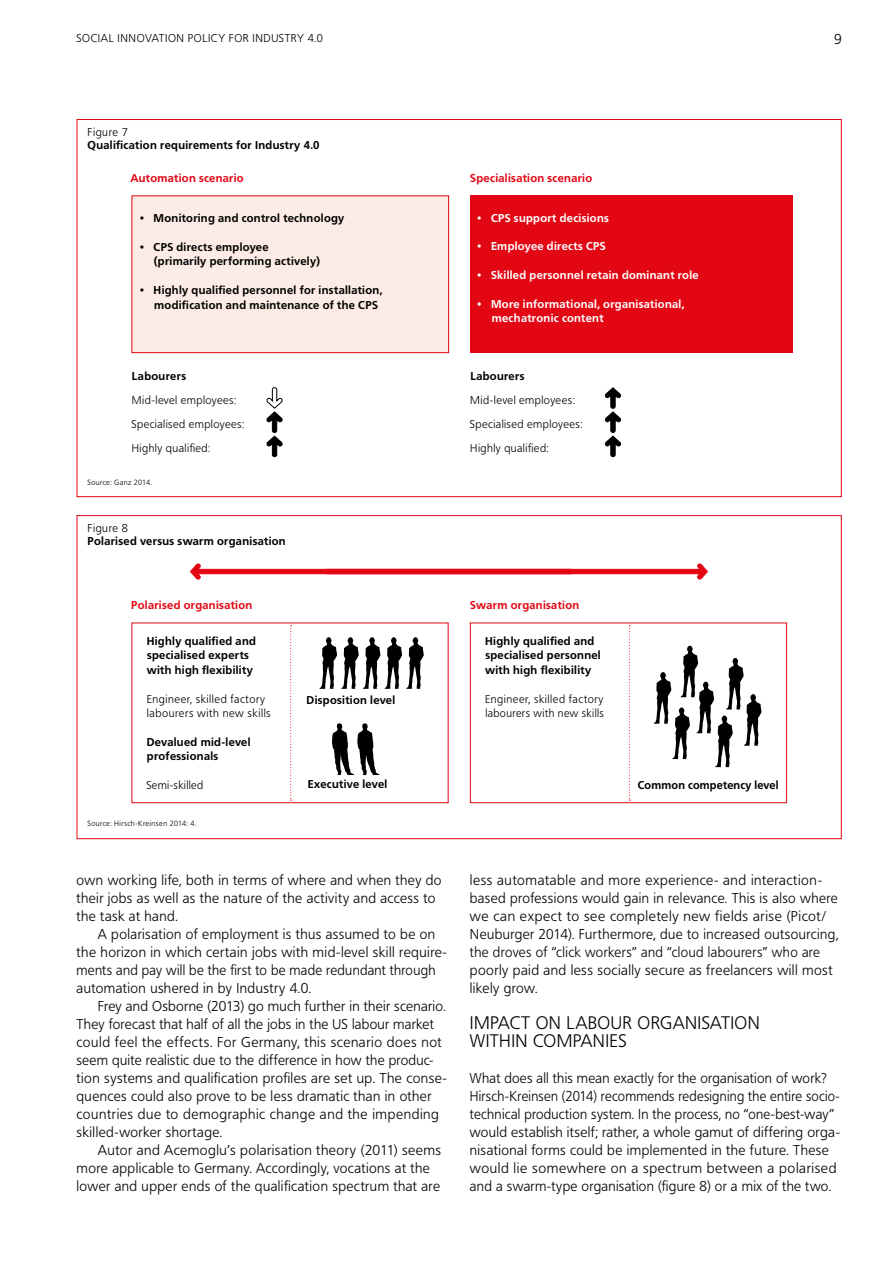
<style>
.page{position:relative;width:893px;height:1263px;background:#fff}
.page>*{position:absolute;margin:0;border:0;box-sizing:border-box;transform-origin:0 0}
.t1{font:300 18px/18px "Frutiger BQ";letter-spacing:.025em;color:#000}
.t2{font:300 14.1px/18px "Frutiger BQ";letter-spacing:.03em;color:#000}
.t3{font:700 11.25px/14.4px "Frutiger BQ";letter-spacing:.03em;color:#000}
.t4{font:300 11.25px/24px "Frutiger BQ";letter-spacing:.04em;color:#000}
.t5{font:700 11.25px/14.4px "Frutiger BQ";letter-spacing:.03em;color:#fff}
.t6{font:700 11.25px "Frutiger BQ";letter-spacing:.03em;color:#e30613}
.t7{font:300 7.5px "Frutiger BQ";letter-spacing:.05em;color:#000}
</style>
<div class="page">
<div style="left:132px;top:196px;width:317px;height:157px;background:#fdece5"></div>
<div style="left:131px;top:195px;width:318px;height:158px;border:1px solid #e30613"></div>
<div style="left:470px;top:196px;width:322px;height:157px;background:#e30613"></div>
<svg style="left:266px;top:387px;width:17px;height:71px"></svg>
<svg style="left:604px;top:387px;width:17px;height:71px"></svg>
<div style="left:131px;top:622px;width:318px;height:181px;border:1px solid #e30613"></div>
<svg style="left:290px;top:625px;width:2px;height:176px"></svg>
<div style="left:470px;top:622px;width:317px;height:181px;border:1px solid #e30613"></div>
<svg style="left:629px;top:625px;width:1px;height:176px"></svg>
<svg style="left:189px;top:563px;width:519px;height:17px"></svg>
<svg style="left:332px;top:723px;width:48px;height:52px"></svg>
<svg style="left:319px;top:637px;width:105px;height:52px"></svg>
<svg style="left:654px;top:646px;width:107px;height:121px"></svg>
<p class="t4" style="left:77px;top:26px;width:248px">SOCIAL INNOVATION POLICY FOR INDUSTRY 4.0</p>
<p class="t2" style="left:834px;top:30px;width:9px">9</p>
<p class="t4" style="left:88px;top:120px;width:42px">Figure 7</p>
<p class="t3" style="left:88px;top:138px;width:233px">Qualification requirements for Industry 4.0</p>
<p class="t6" style="left:131px;top:171px;width:115px">Automation scenario</p>
<p class="t6" style="left:470px;top:171px;width:123px">Specialisation scenario</p>
<p class="t3" style="left:140px;top:211px;width:206px">• Monitoring and control technology</p>
<p class="t3" style="left:154px;top:240px;width:168px;text-indent:-14px">• CPS directs employee (primarily performing actively)</p>
<p class="t3" style="left:154px;top:283px;width:230px;text-indent:-14px">• Highly qualified personnel for installation, modification and maintenance of the CPS</p>
<p class="t3" style="left:132px;top:369px;width:56px">Labourers</p>
<p class="t4" style="left:132px;top:388px;width:114px">Mid-level employees:<br>Specialised employees:<br>Highly qualified:</p>
<p class="t7" style="left:88px;top:478px;width:66px">Source: Ganz 2014.</p>
<p class="t4" style="left:88px;top:516px;width:42px">Figure 8</p>
<p class="t3" style="left:88px;top:534px;width:200px">Polarised versus swarm organisation</p>
<p class="t6" style="left:131px;top:598px;width:123px">Polarised organisation</p>
<p class="t3" style="left:147px;top:634px;width:111px">Highly qualified and specialised experts with high flexibility</p>
<p class="t4" style="left:147px;top:692px;width:126px;line-height:14.4px">Engineer, skilled factory labourers with new skills</p>
<p class="t3" style="left:147px;top:735px;width:105px">Devalued mid-level professionals</p>
<p class="t4" style="left:146px;top:773px;width:58px">Semi-skilled</p>
<p class="t7" style="left:88px;top:819px;width:110px">Source: Hirsch-Kreinsen 2014: 4.</p>
<p class="t3" style="left:307px;top:693px;width:90px">Disposition level</p>
<p class="t3" style="left:308px;top:777px;width:81px">Executive level</p>
<p class="t2" style="left:77px;top:871px;width:367px">own working life, both in terms of where and when they do their jobs as well as the nature of the activity and access to the task at hand.</p>
<p class="t2" style="left:77px;top:925px;width:372px;text-indent:21px">A polarisation of employment is thus assumed to be on the horizon in which certain jobs with mid-level skill require&shy;ments and pay will be the first to be made redundant through automation ushered in by Industry 4.0.</p>
<p class="t2" style="left:77px;top:997px;width:372px;text-indent:21px">Frey and Osborne (2013) go much further in their scenario.<br>They forecast that half of all the jobs in the US labour market could feel the effects. For Germany, this scenario does not seem quite realistic due to the difference in how the produc&shy;tion systems and qualification profiles are set up. The conse&shy;quences could also prove to be less dramatic than in other countries due to demographic change and the impending skilled-worker shortage.</p>
<p class="t2" style="left:77px;top:1141px;width:366px;text-indent:21px">Autor and Acemoglu’s polarisation theory (2011) seems more applicable to Germany. Accordingly, vocations at the lower and upper ends of the qualification spectrum that are</p>
<p class="t5" style="left:478px;top:211px;width:133px">• CPS support decisions</p>
<p class="t5" style="left:478px;top:239px;width:130px">• Employee directs CPS</p>
<p class="t5" style="left:478px;top:268px;width:223px">• Skilled personnel retain dominant role</p>
<p class="t5" style="left:492px;top:297px;width:194px;text-indent:-14px">• More informational, organisational, mechatronic content</p>
<p class="t3" style="left:470px;top:369px;width:56px">Labourers</p>
<p class="t4" style="left:470px;top:388px;width:114px">Mid-level employees:<br>Specialised employees:<br>Highly qualified:</p>
<p class="t6" style="left:470px;top:598px;width:110px">Swarm organisation</p>
<p class="t3" style="left:485px;top:634px;width:117px">Highly qualified and specialised personnel with high flexibility</p>
<p class="t4" style="left:485px;top:692px;width:120px;line-height:14.4px">Engineer, skilled factory labourers with new skills</p>
<p class="t3" style="left:638px;top:778px;width:142px">Common competency level</p>
<p class="t2" style="left:470px;top:871px;width:370px">less automatable and more experience- and interaction&shy;based professions would gain in relevance. This is also where we can expect to see completely new fields arise (Picot/ Neuburger 2014). Furthermore, due to increased outsourcing, the droves of “click workers” and “cloud labourers” who are poorly paid and less socially secure as freelancers will most likely grow.</p>
<p class="t1" style="left:470px;top:1014px;width:291px">IMPACT ON LABOUR ORGANISATION<br>WITHIN COMPANIES</p>
<p class="t2" style="left:470px;top:1069px;width:372px">What does all this mean exactly for the organisation of work?<br>Hirsch-Kreinsen (2014) recommends redesigning the entire socio&shy;technical production system. In the process, no “one-best-way” would establish itself; rather, a whole gamut of differing orga&shy;nisational forms could be implemented in the future. These would lie somewhere on a spectrum between a polarised and a swarm-type organisation (figure 8) or a mix of the two.</p>
</div>
